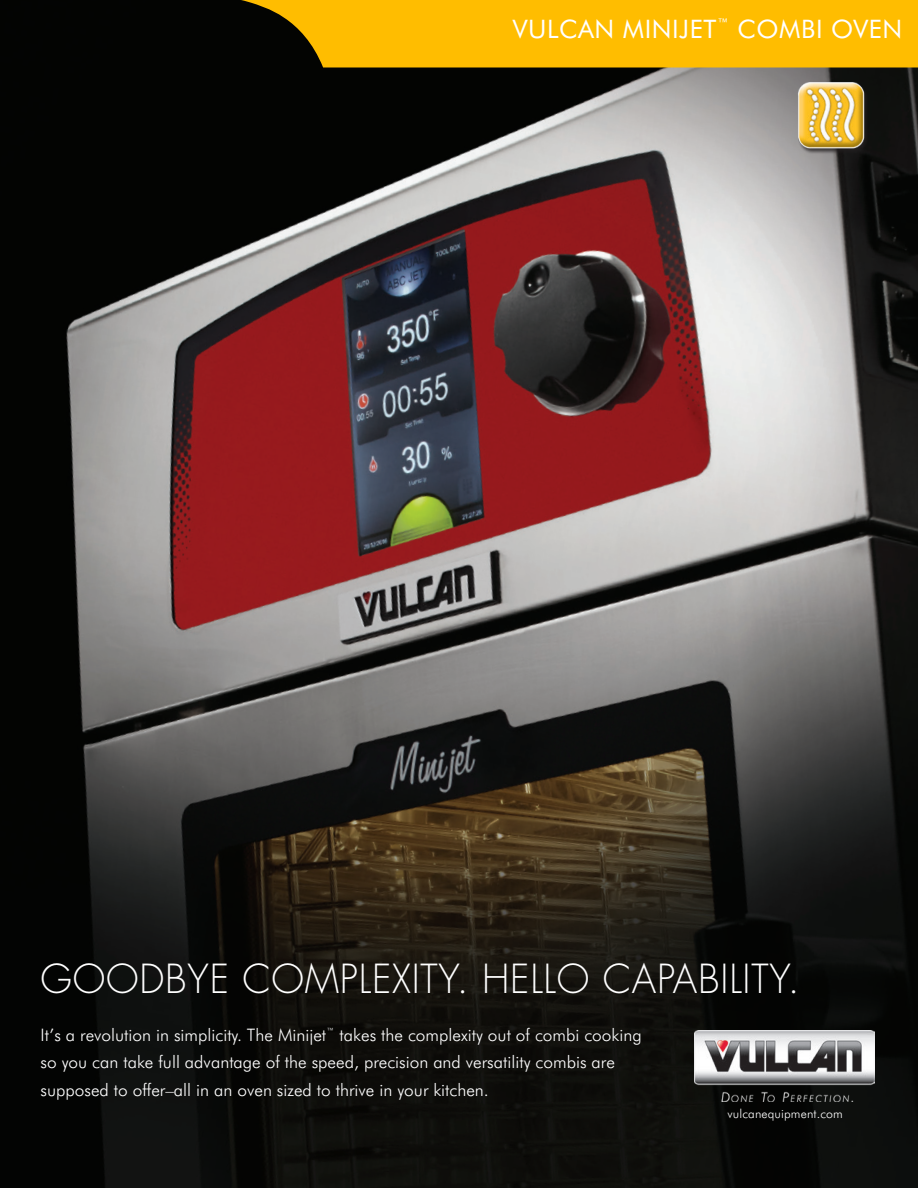
<style>
.page{position:relative;width:918px;height:1188px;background:#fff}
.page>*{position:absolute;margin:0;border:0;box-sizing:border-box;transform-origin:0 0}
.t1{font:300 39px "Futura";letter-spacing:.02em;color:#fff}
.t2{font:25.5px "Futura BT";letter-spacing:.02em;color:#fff}
.Body{font:300 17.25px/27.8px "Futura BT";color:#fff}
.Left_Captions{font:300 12.3px "Futura BT";letter-spacing:.01em;color:#fff}
</style>
<div class="page">
<img style="left:0;top:0;width:918px;height:1188px">
<img style="left:791px;top:75px;width:81px;height:81px">
<img style="left:695px;top:1031px;width:180px;height:71px">
<svg style="left:158px;top:0;width:760px;height:68px;background:#cf9900"></svg>
<p class="t2" style="left:513px;top:13px;width:391px">VULCAN MINIJET<sup>™</sup> COMBI OVEN</p>
<p class="t1" style="left:40px;top:954px;width:761px">GOODBYE COMPLEXITY. HELLO CAPABILITY.</p>
<p class="Body" style="left:40px;top:1021px;width:603px">It’s a revolution in simplicity. The Minijet<sup>™</sup> takes the complexity out of combi cooking so you can take full advantage of the speed, precision and versatility combis are supposed to offer–all in an oven sized to thrive in your kitchen.</p>
<p class="Left_Captions" style="left:728px;top:1106px;width:117px">vulcanequipment.com</p>
</div>
